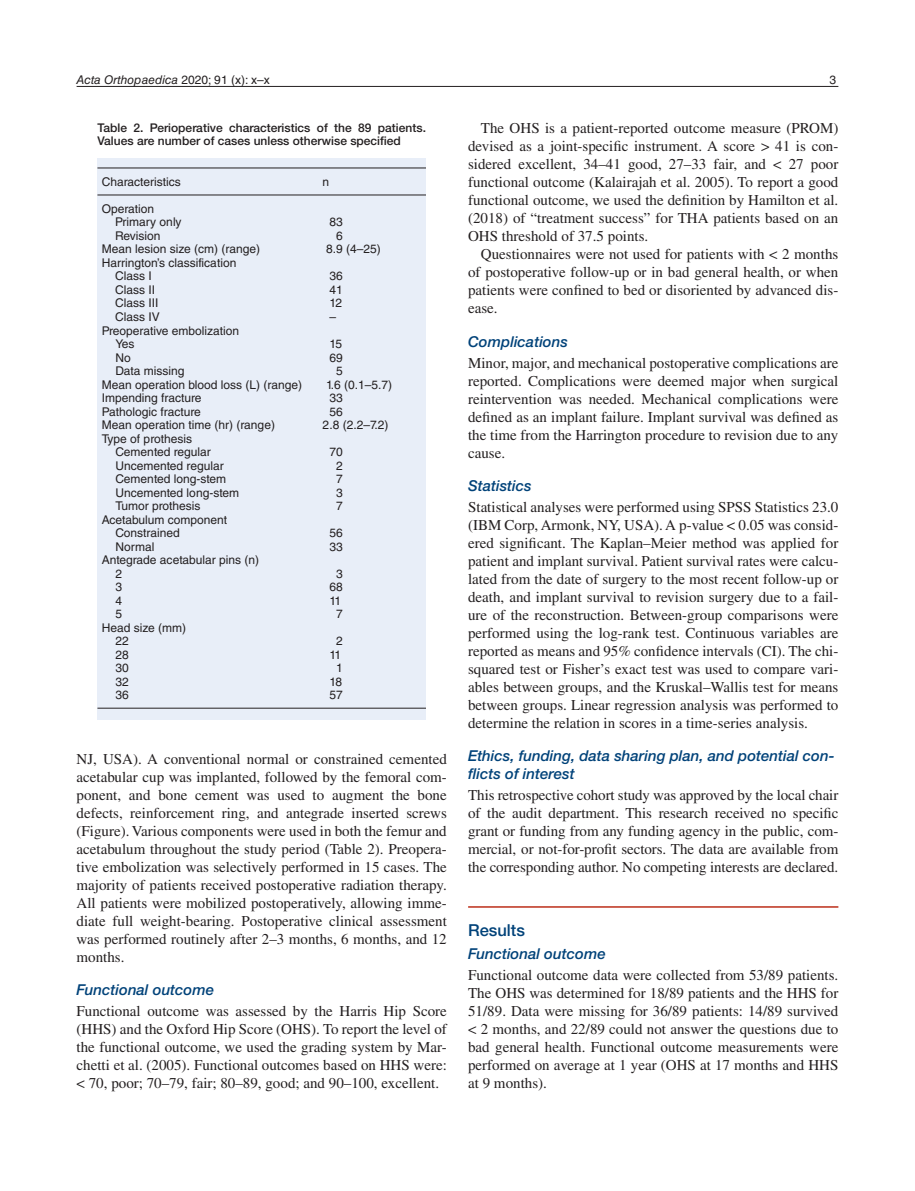
<style>
.page{position:relative;width:915px;height:1191px;background:#fff}
.page>*{position:absolute;margin:0;border:0;box-sizing:border-box;transform-origin:0 0}
.t1{font:500 16.5px "Helvetica Neue LTW1 G";color:#004279}
.t2{font:15px/18px "Times";color:#231f20;text-align:justify}
.t3{font:italic 500 15px/18px "Helvetica Neue LTW1 G";color:#004279}
.t4{font:12px/13.5px "Helvetica LT Std";color:#231f20}
.t5{font:500 12px/13.5px "Helvetica Neue LTW1 G";color:#231f20}
.t6{font:italic 12px "Helvetica LT Std";color:#231f20}
.s1{font-style:normal}
</style>
<div class="page">
<hr style="left:77px;top:86px;width:761px;height:1px;background:#231f20">
<hr style="left:468px;top:906px;width:370px;height:1px;background:#bc2e18">
<div style="left:97px;top:158px;width:329px;height:561px;background:#e8eef8"></div>
<hr style="left:97px;top:168px;width:329px;height:1px;background:#231f20">
<hr style="left:97px;top:195px;width:329px;height:1px;background:#231f20">
<hr style="left:97px;top:708px;width:329px;height:1px;background:#231f20">
<p class="t6" style="left:77px;top:72px;width:195px">Acta Orthopaedica <span class="s1">2020; 91 (x): x–x</span></p>
<p class="t4" style="left:829px;top:73px;width:8px">3</p>
<p class="t5" style="left:97px;top:121px;width:330px">Table 2. Perioperative characteristics of the 89 patients.<br>Values are number of cases unless otherwise specified</p>
<p class="t4" style="left:102px;top:175px;width:81px">Characteristics</p>
<p class="t4" style="left:322px;top:175px;width:8px">n</p>
<p class="t4" style="left:115px;top:202px;width:68px;text-indent:-13px">Operation<br>Primary only</p>
<p class="t4" style="left:329px;top:215px;width:15px">83</p>
<p class="t4" style="left:115px;top:229px;width:47px">Revision</p>
<p class="t4" style="left:336px;top:229px;width:8px">6</p>
<p class="t4" style="left:102px;top:242px;width:160px">Mean lesion size (cm) (range)</p>
<p class="t4" style="left:326px;top:242px;width:56px">8.9 (4–25)</p>
<p class="t4" style="left:115px;top:256px;width:123px;text-indent:-13px">Harrington’s classification<br>Class I</p>
<p class="t4" style="left:329px;top:269px;width:15px">36</p>
<p class="t4" style="left:115px;top:283px;width:42px">Class II</p>
<p class="t4" style="left:329px;top:283px;width:15px">41</p>
<p class="t4" style="left:115px;top:296px;width:45px">Class III</p>
<p class="t4" style="left:329px;top:296px;width:14px">12</p>
<p class="t4" style="left:115px;top:310px;width:46px">Class IV</p>
<p class="t4" style="left:329px;top:310px;width:8px">–</p>
<p class="t4" style="left:115px;top:323px;width:125px;text-indent:-14px">Preoperative embolization<br>Yes</p>
<p class="t4" style="left:329px;top:337px;width:14px">15</p>
<p class="t4" style="left:115px;top:350px;width:17px">No</p>
<p class="t4" style="left:329px;top:350px;width:15px">69</p>
<p class="t4" style="left:115px;top:364px;width:70px">Data missing</p>
<p class="t4" style="left:336px;top:364px;width:8px">5</p>
<p class="t4" style="left:102px;top:377px;width:202px">Mean operation blood loss (L) (range)</p>
<p class="t4" style="left:326px;top:377px;width:68px">1.6 (0.1–5.7)</p>
<p class="t4" style="left:102px;top:391px;width:101px">Impending fracture</p>
<p class="t4" style="left:329px;top:391px;width:15px">33</p>
<p class="t4" style="left:102px;top:404px;width:101px">Pathologic fracture</p>
<p class="t4" style="left:329px;top:404px;width:15px">56</p>
<p class="t4" style="left:102px;top:418px;width:175px">Mean operation time (hr) (range)</p>
<p class="t4" style="left:322px;top:418px;width:67px">2.8 (2.2–7.2)</p>
<p class="t4" style="left:115px;top:431px;width:97px;text-indent:-14px">Type of prothesis<br>Cemented regular</p>
<p class="t4" style="left:329px;top:445px;width:15px">70</p>
<p class="t4" style="left:115px;top:458px;width:110px">Uncemented regular</p>
<p class="t4" style="left:336px;top:458px;width:8px">2</p>
<p class="t4" style="left:115px;top:472px;width:112px">Cemented long-stem</p>
<p class="t4" style="left:336px;top:472px;width:8px">7</p>
<p class="t4" style="left:115px;top:485px;width:125px">Uncemented long-stem</p>
<p class="t4" style="left:336px;top:485px;width:8px">3</p>
<p class="t4" style="left:115px;top:499px;width:87px">Tumor prothesis</p>
<p class="t4" style="left:336px;top:499px;width:8px">7</p>
<p class="t4" style="left:115px;top:512px;width:113px;text-indent:-14px">Acetabulum component<br>Constrained</p>
<p class="t4" style="left:329px;top:526px;width:15px">56</p>
<p class="t4" style="left:115px;top:539px;width:40px">Normal</p>
<p class="t4" style="left:329px;top:539px;width:15px">33</p>
<p class="t4" style="left:115px;top:553px;width:145px;text-indent:-14px">Antegrade acetabular pins (n)<br>2</p>
<p class="t4" style="left:336px;top:566px;width:8px">3</p>
<p class="t4" style="left:115px;top:580px;width:8px">3</p>
<p class="t4" style="left:329px;top:580px;width:15px">68</p>
<p class="t4" style="left:115px;top:593px;width:8px">4</p>
<p class="t4" style="left:329px;top:593px;width:13px">11</p>
<p class="t4" style="left:115px;top:607px;width:8px">5</p>
<p class="t4" style="left:336px;top:607px;width:8px">7</p>
<p class="t4" style="left:115px;top:620px;width:72px;text-indent:-14px">Head size (mm)<br>22</p>
<p class="t4" style="left:336px;top:634px;width:8px">2</p>
<p class="t4" style="left:115px;top:647px;width:15px">28</p>
<p class="t4" style="left:329px;top:647px;width:13px">11</p>
<p class="t4" style="left:115px;top:661px;width:15px">30</p>
<p class="t4" style="left:336px;top:661px;width:8px">1</p>
<p class="t4" style="left:115px;top:674px;width:15px">32</p>
<p class="t4" style="left:329px;top:674px;width:14px">18</p>
<p class="t4" style="left:115px;top:688px;width:15px">36</p>
<p class="t4" style="left:329px;top:688px;width:15px">57</p>
<p class="t2" style="left:77px;top:749px;width:371px">NJ, USA). A conventional normal or constrained cemented acetabular cup was implanted, followed by the femoral com&shy;ponent, and bone cement was used to augment the bone defects, reinforcement ring, and antegrade inserted screws (Figure). Various components were used in both the femur and acetabulum throughout the study period (Table 2). Preopera&shy;tive embolization was selectively performed in 15 cases. The majority of patients received postoperative radiation therapy.<br>All patients were mobilized postoperatively, allowing imme&shy;diate full weight-bearing. Postoperative clinical assessment was performed routinely after 2–3 months, 6 months, and 12 months.</p>
<p class="t3" style="left:77px;top:980px;width:139px">Functional outcome</p>
<p class="t2" style="left:77px;top:1001px;width:371px">Functional outcome was assessed by the Harris Hip Score (HHS) and the Oxford Hip Score (OHS). To report the level of the functional outcome, we used the grading system by Mar&shy;chetti et al. (2005). Functional outcomes based on HHS were: &lt; 70, poor; 70–79, fair; 80–89, good; and 90–100, excellent.</p>
<p class="t2" style="left:468px;top:119px;width:371px;text-indent:13px">The OHS is a patient-reported outcome measure (PROM) devised as a joint-specific instrument. A score &gt; 41 is con&shy;sidered excellent, 34–41 good, 27–33 fair, and &lt; 27 poor functional outcome (Kalairajah et al. 2005). To report a good functional outcome, we used the definition by Hamilton et al. (2018) of “treatment success” for THA patients based on an OHS threshold of 37.5 points.</p>
<p class="t2" style="left:468px;top:245px;width:371px;text-indent:13px">Questionnaires were not used for patients with &lt; 2 months of postoperative follow-up or in bad general health, or when patients were confined to bed or disoriented by advanced dis&shy;ease.</p>
<p class="t3" style="left:468px;top:332px;width:101px">Complications</p>
<p class="t2" style="left:468px;top:353px;width:371px">Minor, major, and mechanical postoperative complications are reported. Complications were deemed major when surgical reintervention was needed. Mechanical complications were defined as an implant failure. Implant survival was defined as the time from the Harrington procedure to revision due to any cause.</p>
<p class="t3" style="left:468px;top:476px;width:65px">Statistics</p>
<p class="t2" style="left:468px;top:497px;width:371px">Statistical analyses were performed using SPSS Statistics 23.0 (IBM Corp, Armonk, NY, USA). A p-value &lt; 0.05 was consid&shy;ered significant. The Kaplan–Meier method was applied for patient and implant survival. Patient survival rates were calcu&shy;lated from the date of surgery to the most recent follow-up or death, and implant survival to revision surgery due to a fail&shy;ure of the reconstruction. Between-group comparisons were performed using the log-rank test. Continuous variables are reported as means and 95% confidence intervals (CI). The chi&shy;squared test or Fisher’s exact test was used to compare vari&shy;ables between groups, and the Kruskal–Wallis test for means between groups. Linear regression analysis was performed to determine the relation in scores in a time-series analysis.</p>
<p class="t3" style="left:468px;top:746px;width:368px">Ethics, funding, data sharing plan, and potential con&shy;flicts of interest</p>
<p class="t2" style="left:468px;top:785px;width:371px">This retrospective cohort study was approved by the local chair of the audit department. This research received no specific grant or funding from any funding agency in the public, com&shy;mercial, or not-for-profit sectors. The data are available from the corresponding author. No competing interests are declared.</p>
<p class="t1" style="left:468px;top:920px;width:58px">Results</p>
<p class="t3" style="left:468px;top:944px;width:139px">Functional outcome</p>
<p class="t2" style="left:468px;top:965px;width:371px">Functional outcome data were collected from 53/89 patients.<br>The OHS was determined for 18/89 patients and the HHS for 51/89. Data were missing for 36/89 patients: 14/89 survived &lt; 2 months, and 22/89 could not answer the questions due to bad general health. Functional outcome measurements were performed on average at 1 year (OHS at 17 months and HHS at 9 months).</p>
</div>
